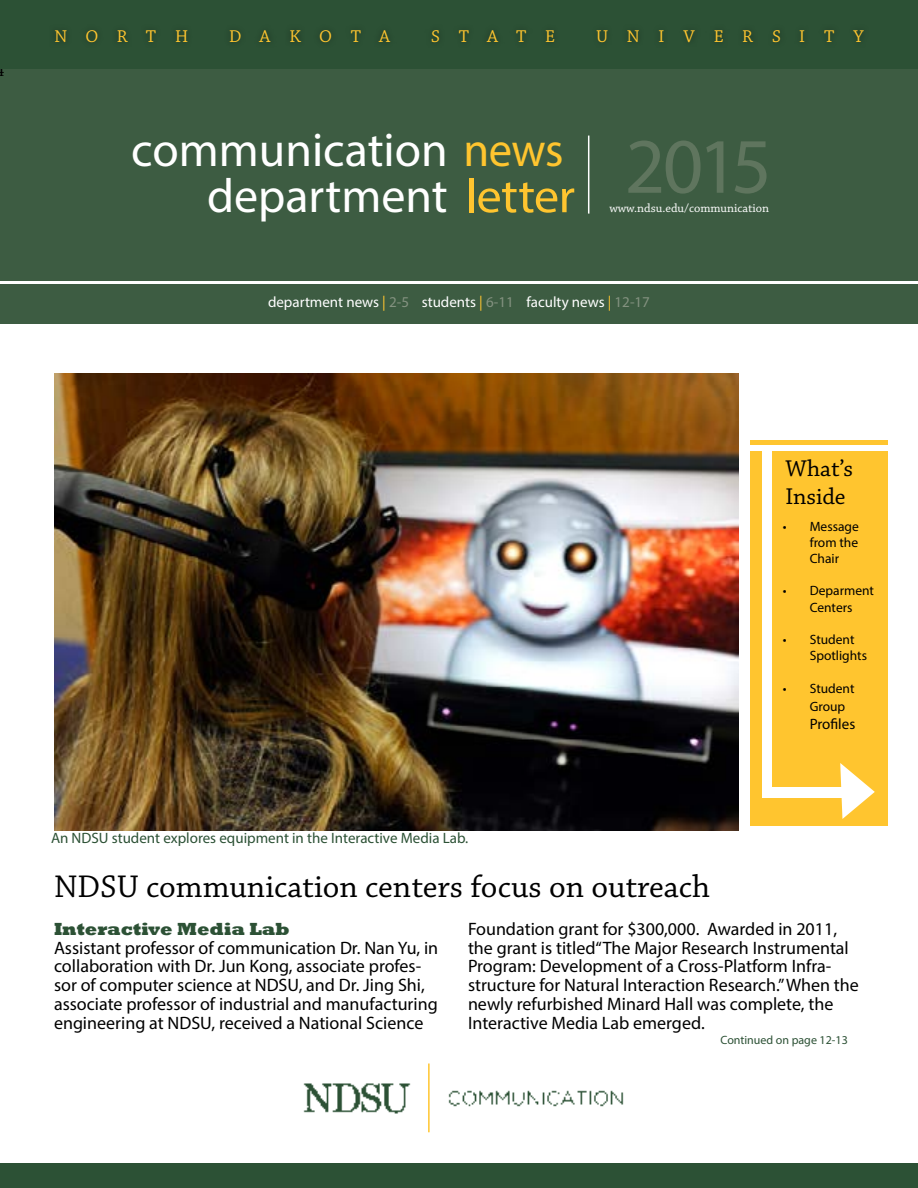
<style>
.page{position:relative;width:918px;height:1188px;background:#fff}
.page>*{position:absolute;margin:0;border:0;box-sizing:border-box;transform-origin:0 0}
.t1{font:79.05px "Myriad Pro";color:#5f755e}
.t2{font:48px/45.9px "Myriad Pro";color:#fff;text-align:right}
.t3{font:33px "Chaparral Pro";color:#000}
.t4{font:24px/28.8px "Chaparral Pro";color:#000}
.t5{font:18px/18.8px "Myriad Pro";color:#000}
.t6{font:18px "Chaparral Pro";letter-spacing:1.035em;color:#ffc52f}
.t7{font:800 18px "Rockwell";color:#2c5135}
.t8{font:15px "Myriad Pro";color:#2c5135}
.t9{font:15px "Myriad Pro";color:#fff}
.t10{font:15px "Myriad Pro";color:#000}
.t11{font:13.5px/16.2px "Myriad Pro";color:#000}
.t12{font:12.45px "Chaparral Pro";color:#fff}
.t13{font:12px "Myriad Pro";color:#2c5135}
.s1{color:#ffc52f}
.s2{color:#849280}
</style>
<div class="page">
<div style="left:751px;top:440px;width:137px;height:386px;background:#ffc52f"></div>
<div style="left:0;top:63px;width:918px;height:261px;background:#3d5c42"></div>
<div style="left:0;top:1163px;width:918px;height:25px;background:#2c5135"></div>
<div style="left:0;top:0;width:918px;height:69px;background:#2c5135"></div>
<hr style="left:0;top:282px;width:918px;height:2px;background:#fff">
<hr style="left:588px;top:136px;width:1px;height:78px;background:#fff">
<img style="left:303px;top:1083px;width:108px;height:31px">
<img style="left:448px;top:1090px;width:176px;height:17px">
<hr style="left:428px;top:1064px;width:2px;height:68px;background:#ffc52f">
<img style="left:54px;top:374px;width:684px;height:456px">
<div style="left:762px;top:448px;width:10px;height:339px;background:#fff"></div>
<div style="left:762px;top:787px;width:84px;height:11px;background:#fff"></div>
<svg style="left:840px;top:763px;width:35px;height:56px"></svg>
<div style="left:751px;top:445px;width:137px;height:5px;background:#fff"></div>
<p class="t6" style="left:54px;top:27px;width:135px">NORTH</p>
<p class="t6" style="left:229px;top:27px;width:162px">DAKOTA</p>
<p class="t6" style="left:431px;top:27px;width:125px">STATE</p>
<p class="t6" style="left:596px;top:27px;width:269px">UNIVERSITY</p>
<h2 class="t2" style="left:131px;top:126px;width:445px">communication <span class="s1">news </span>department <span class="s1">letter</span></h2>
<h1 class="t1" style="left:625px;top:118px;width:149px">2015</h1>
<p class="t12" style="left:609px;top:201px;width:161px">www.ndsu.edu/communication</p>
<p class="t9" style="left:268px;top:293px;width:384px">department news <span class="s1">|</span> <span class="s2">2-5</span> students <span class="s1">|</span> <span class="s2">6-11</span> faculty news <span class="s1">|</span> <span class="s2">12-17</span></p>
<p class="t8" style="left:51px;top:829px;width:419px">An NDSU student explores equipment in the Interactive Media Lab.</p>
<h3 class="t4" style="left:785px;top:455px;width:69px">What’s<br>Inside</h3>
<p class="t11" style="left:810px;top:518px;width:51px;text-align:justify;text-indent:-27px">• Message from the Chair</p>
<p class="t11" style="left:783px;top:583px;width:93px;text-align:center">• Deparment<br>Centers</p>
<p class="t11" style="left:810px;top:631px;width:59px;text-indent:-27px">• Student<br>Spotlights</p>
<p class="t11" style="left:810px;top:679px;width:46px;line-height:18px;text-indent:-27px">• Student<br>Group</p>
<p class="t10" style="left:810px;top:714px;width:47px">Profiles</p>
<h3 class="t3" style="left:54px;top:869px;width:658px">NDSU communication centers focus on outreach</h3>
<p class="t7" style="left:54px;top:918px;width:237px">Interactive Media Lab</p>
<p class="t5" style="left:54px;top:938px;width:386px">Assistant professor of communication Dr. Nan Yu, in collaboration with Dr. Jun Kong, associate profes&shy;sor of computer science at NDSU, and Dr. Jing Shi, associate professor of industrial and manufacturing engineering at NDSU, received a National Science</p>
<p class="t5" style="left:468px;top:919px;width:392px">Foundation grant for $300,000. Awarded in 2011, the grant is titled“The Major Research Instrumental Program: Development of a Cross-Platform Infra&shy;structure for Natural Interaction Research.” When the newly refurbished Minard Hall was complete, the Interactive Media Lab emerged.</p>
<p class="t13" style="left:721px;top:1032px;width:129px">Continued on page 12-13</p>
</div>
